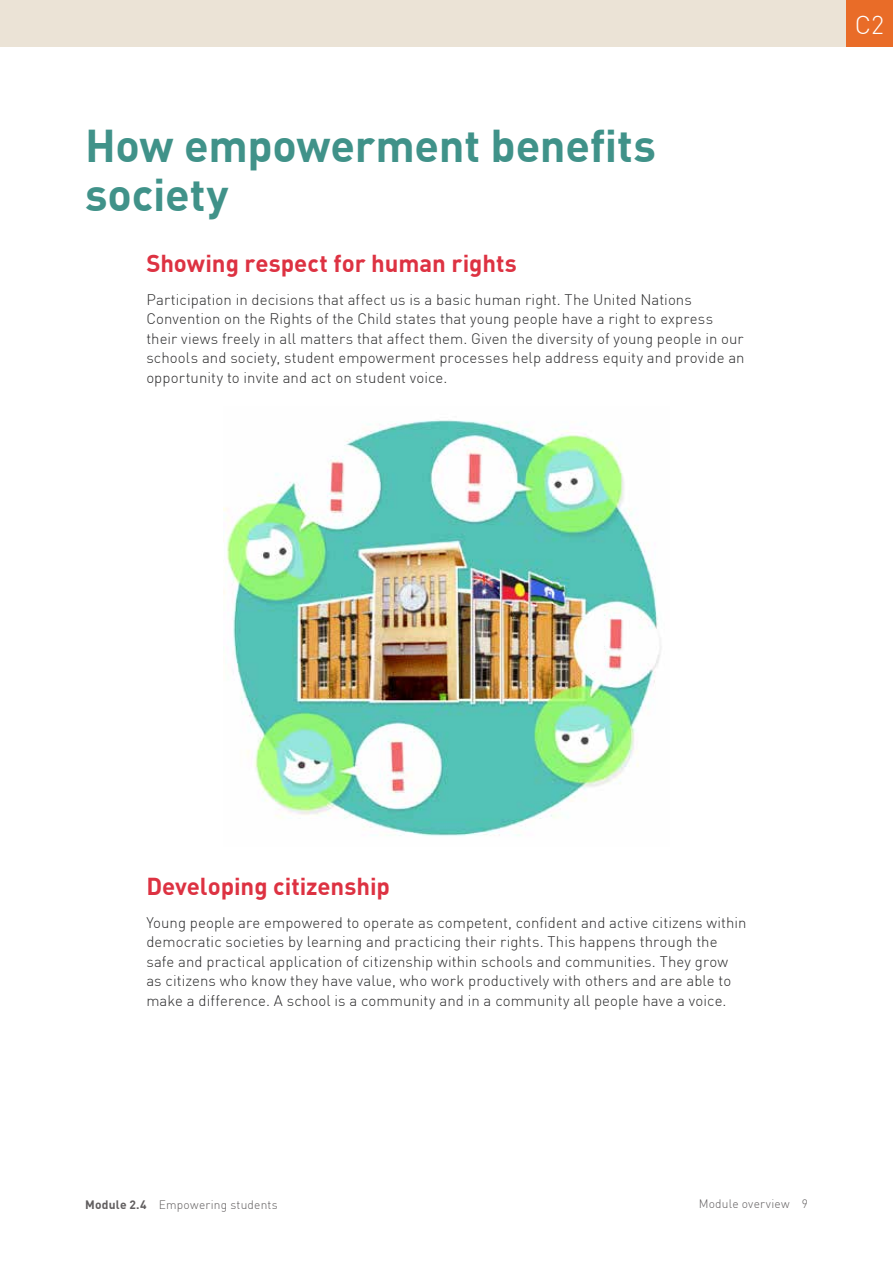
<style>
.page{position:relative;width:893px;height:1263px;background:#fff}
.page>*{position:absolute;margin:0;border:0;box-sizing:border-box;transform-origin:0 0}
.t1{font:700 45px/49.2px "DIN Pro";letter-spacing:-.005em;color:#409289}
.t2{font:300 25.5px "DIN Pro";color:#fff}
.t3{font:700 24px "DIN Pro";color:#dd3242}
.t4{font:300 15px/19.5px "DIN Pro";letter-spacing:.005em;color:#2b2b2c}
.t5{font:300 12px "DIN Pro";letter-spacing:.02em;color:#615e5f}
.s1{font-weight:700}
</style>
<div class="page">
<div style="left:0;top:0;width:893px;height:47px;background:#ebe3d6"></div>
<div style="left:846px;top:0;width:47px;height:47px;background:#e96c28"></div>
<img style="left:224px;top:420px;width:437px;height:417px">
<h1 class="t1" style="left:85px;top:120px;width:572px">How empowerment benefits society</h1>
<h3 class="t3" style="left:146px;top:248px;width:372px">Showing respect for human rights</h3>
<p class="t4" style="left:146px;top:289px;width:600px">Participation in decisions that affect us is a basic human right. The United Nations Convention on the Rights of the Child states that young people have a right to express their views freely in all matters that affect them. Given the diversity of young people in our schools and society, student empowerment processes help address equity and provide an opportunity to invite and act on student voice.</p>
<h2 class="t2" style="left:855px;top:9px;width:31px">C2</h2>
<h3 class="t3" style="left:146px;top:871px;width:245px">Developing citizenship</h3>
<p class="t4" style="left:146px;top:912px;width:602px">Young people are empowered to operate as competent, confident and active citizens within democratic societies by learning and practicing their rights. This happens through the safe and practical application of citizenship within schools and communities. They grow as citizens who know they have value, who work productively with others and are able to make a difference. A school is a community and in a community all people have a voice.</p>
<p class="t5" style="left:85px;top:1197px;width:194px"><span class="s1">Module 2.4</span> Empowering students</p>
<p class="t5" style="left:699px;top:1196px;width:111px">Module overview 9</p>
</div>
